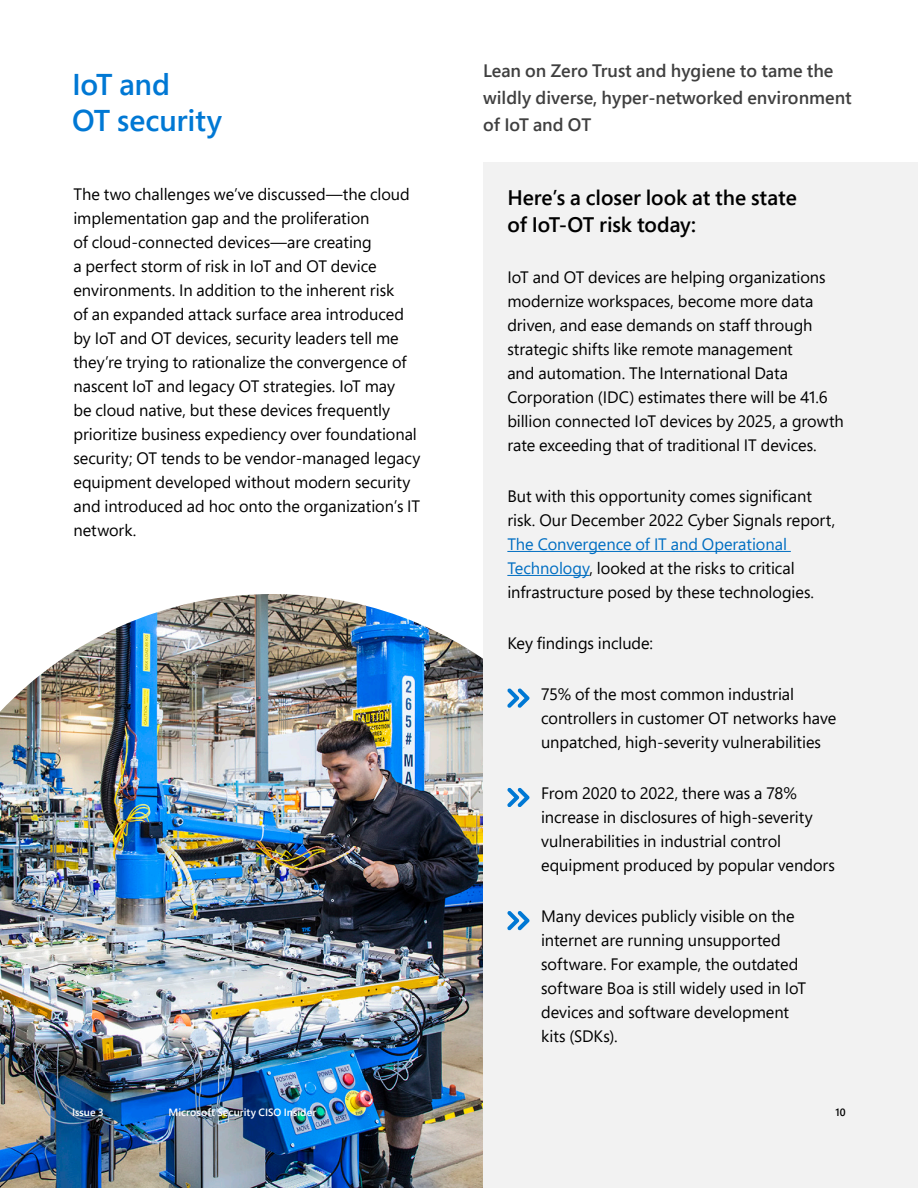
<style>
.page{position:relative;width:918px;height:1188px;background:#fff}
.page>*{position:absolute;margin:0;border:0;box-sizing:border-box;transform-origin:0 0}
.t1{font:600 30px/36px "Segoe Pro";letter-spacing:-.005em;color:#0078d4}
.t2{font:600 21px/27px "Segoe Pro";letter-spacing:-.005em;color:#000}
.t3{font:600 18px/27px "Segoe Pro";color:#404040}
.t4{font:16.5px/24px "Segoe Pro";color:#000}
.t5{font:600 10.5px "Segoe Pro";letter-spacing:.01em;color:#fff}
.t6{font:600 10.5px "Segoe Pro";color:#000}
.s1{color:#006ec2}
</style>
<div class="page">
<img style="left:0;top:594px;width:483px;height:594px">
<div style="left:483px;top:162px;width:435px;height:1026px;background:#f2f2f2"></div>
<hr style="left:507px;top:551px;width:284px;height:1px;background:#006ec2">
<hr style="left:507px;top:575px;width:82px;height:1px;background:#006ec2">
<svg style="left:507px;top:688px;width:22px;height:20px"></svg>
<svg style="left:507px;top:788px;width:22px;height:19px"></svg>
<svg style="left:507px;top:911px;width:22px;height:19px"></svg>
<h1 class="t1" style="left:72px;top:65px;width:152px">IoT and<br>OT security</h1>
<h2 class="t3" style="left:483px;top:57px;width:370px">Lean on Zero Trust and hygiene to tame the wildly diverse, hyper-networked environment of IoT and OT</h2>
<p class="t4" style="left:73px;top:182px;width:349px">The two challenges we’ve discussed—the cloud implementation gap and the proliferation<br>of cloud-connected devices—are creating<br>a perfect storm of risk in IoT and OT device environments. In addition to the inherent risk<br>of an expanded attack surface area introduced by IoT and OT devices, security leaders tell me they’re trying to rationalize the convergence of nascent IoT and legacy OT strategies. IoT may<br>be cloud native, but these devices frequently prioritize business expediency over foundational security; OT tends to be vendor-managed legacy equipment developed without modern security and introduced ad hoc onto the organization’s IT network.</p>
<p class="t2" style="left:507px;top:184px;width:291px">Here’s a closer look at the state of IoT-OT risk today:</p>
<p class="t4" style="left:507px;top:265px;width:338px">IoT and OT devices are helping organizations modernize workspaces, become more data driven, and ease demands on staff through strategic shifts like remote management<br>and automation. The International Data Corporation (IDC) estimates there will be 41.6 billion connected IoT devices by 2025, a growth rate exceeding that of traditional IT devices.</p>
<p class="t4" style="left:507px;top:484px;width:329px">But with this opportunity comes significant risk. Our December 2022 Cyber Signals report, <span class="s1">The Convergence of IT and Operational Technology</span>, looked at the risks to critical infrastructure posed by these technologies.</p>
<p class="t4" style="left:507px;top:631px;width:147px">Key findings include:</p>
<p class="t4" style="left:541px;top:682px;width:297px">75% of the most common industrial controllers in customer OT networks have unpatched, high-severity vulnerabilities</p>
<p class="t4" style="left:541px;top:781px;width:295px">From 2020 to 2022, there was a 78% increase in disclosures of high-severity vulnerabilities in industrial control equipment produced by popular vendors</p>
<p class="t4" style="left:541px;top:904px;width:267px">Many devices publicly visible on the internet are running unsupported software. For example, the outdated software Boa is still widely used in IoT devices and software development kits (SDKs).</p>
<p class="t5" style="left:72px;top:1105px;width:33px">Issue 3</p>
<p class="t5" style="left:169px;top:1105px;width:149px">Microsoft Security CISO Insider</p>
<p class="t6" style="left:836px;top:1105px;width:12px">10</p>
</div>
